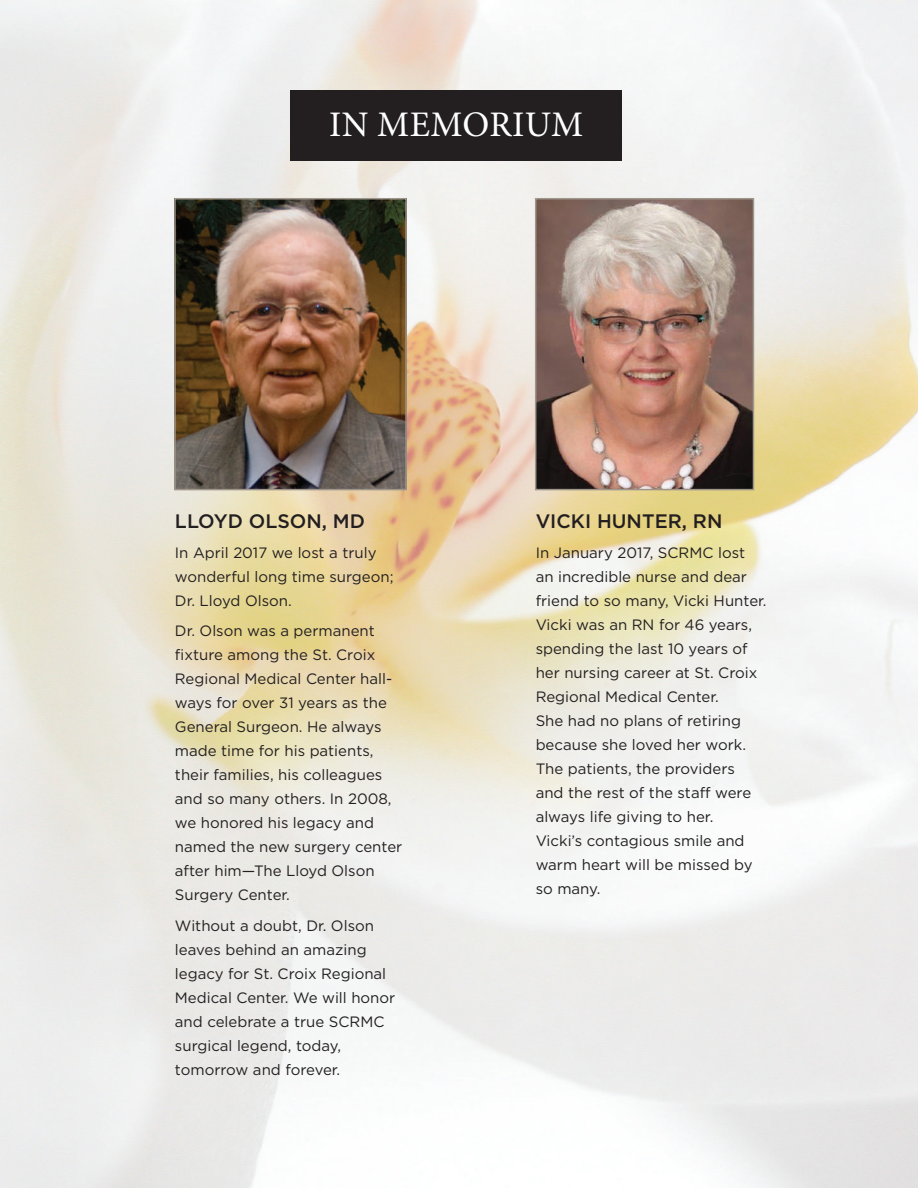
<style>
.page{position:relative;width:918px;height:1188px;background:#fff}
.page>*{position:absolute;margin:0;border:0;box-sizing:border-box;transform-origin:0 0}
.t1{font:36px "Minion Pro";letter-spacing:.01em;color:#fff}
.t2{font:500 19.5px "Gotham";color:#231f20}
.t3{font:15px/24px "Gotham";color:#231f20}
</style>
<div class="page">
<img style="left:0;top:0;width:918px;height:1188px">
<div style="left:291px;top:91px;width:331px;height:70px;background:#231f20"></div>
<img style="left:177px;top:201px;width:227px;height:286px">
<div style="left:174px;top:198px;width:233px;height:292px;border:2px solid #9f968b"></div>
<img style="left:538px;top:201px;width:213px;height:286px">
<div style="left:535px;top:198px;width:219px;height:292px;border:2px solid #9f968b"></div>
<h1 class="t1" style="left:329px;top:101px;width:255px">IN MEMORIUM</h1>
<h2 class="t2" style="left:175px;top:510px;width:192px">LLOYD OLSON, MD</h2>
<p class="t3" style="left:175px;top:540px;width:220px">In April 2017 we lost a truly wonderful long time surgeon;<br>Dr. Lloyd Olson.</p>
<p class="t3" style="left:175px;top:619px;width:229px">Dr. Olson was a permanent fixture among the St. Croix<br>Regional Medical Center hall&shy;ways for over 31 years as the<br>General Surgeon. He always made time for his patients, their families, his colleagues and so many others. In 2008, we honored his legacy and named the new surgery center after him—The Lloyd Olson<br>Surgery Center.</p>
<p class="t3" style="left:175px;top:914px;width:222px">Without a doubt, Dr. Olson leaves behind an amazing legacy for St. Croix Regional<br>Medical Center. We will honor and celebrate a true SCRMC surgical legend, today, tomorrow and forever.</p>
<h2 class="t2" style="left:536px;top:510px;width:188px">VICKI HUNTER, RN</h2>
<p class="t3" style="left:536px;top:540px;width:232px">In January 2017, SCRMC lost an incredible nurse and dear friend to so many, Vicki Hunter.<br>Vicki was an RN for 46 years, spending the last 10 years of her nursing career at St. Croix<br>Regional Medical Center.<br>She had no plans of retiring because she loved her work.<br>The patients, the providers<br>and the rest of the staff were always life giving to her.<br>Vicki’s contagious smile and warm heart will be missed by so many.</p>
</div>
